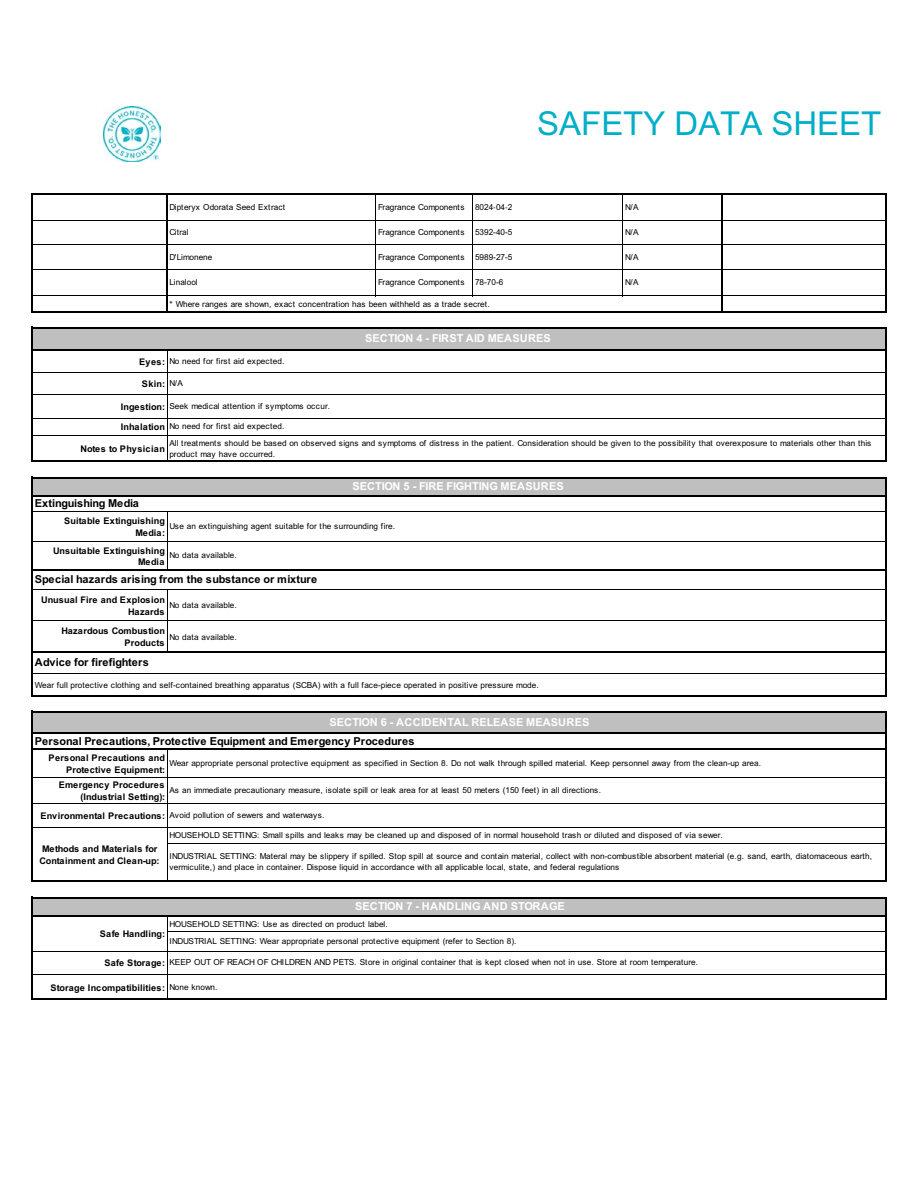
<style>
.page{position:relative;width:918px;height:1188px;background:#fff}
.page>*{position:absolute;margin:0;border:0;box-sizing:border-box;transform-origin:0 0}
.t1{font:33px "Arial";color:#00aec7}
.t2{font:700 10.95px "Arial";color:#000}
.t3{font:700 10.95px "Arial";color:#fff}
.t4{font:700 10.95px "Arial";letter-spacing:-.025em;color:#000}
.t5{font:700 9.15px/11.9px "Arial";letter-spacing:.01em;color:#000;text-align:right}
.t6{font:700 9.15px/11.9px "Arial";letter-spacing:-.01em;color:#000;text-align:right}
.t7{font:8.25px/10.9px "Arial";color:#000}
.s1{font-family:"Cambria Math"}
</style>
<div class="page">
<div style="left:33px;top:328px;width:854px;height:22px;background:#bfbfbf"></div>
<div style="left:33px;top:478px;width:854px;height:19px;background:#bfbfbf"></div>
<div style="left:33px;top:712px;width:854px;height:22px;background:#bfbfbf"></div>
<div style="left:33px;top:898px;width:854px;height:19px;background:#bfbfbf"></div>
<hr style="left:33px;top:220px;width:133px;height:1px;background:#000">
<hr style="left:168px;top:220px;width:553px;height:1px;background:#000">
<hr style="left:33px;top:244px;width:133px;height:1px;background:#000">
<hr style="left:168px;top:244px;width:553px;height:1px;background:#000">
<hr style="left:33px;top:269px;width:133px;height:1px;background:#000">
<hr style="left:168px;top:269px;width:553px;height:1px;background:#000">
<hr style="left:33px;top:296px;width:133px;height:1px;background:#000">
<hr style="left:168px;top:296px;width:553px;height:1px;background:#000">
<hr style="left:31px;top:193px;width:2px;height:120px;background:#000">
<hr style="left:885px;top:195px;width:2px;height:118px;background:#000">
<hr style="left:166px;top:195px;width:2px;height:118px;background:#000">
<hr style="left:31px;top:327px;width:2px;height:135px;background:#000">
<hr style="left:885px;top:328px;width:2px;height:134px;background:#000">
<hr style="left:167px;top:350px;width:1px;height:110px;background:#000">
<hr style="left:167px;top:512px;width:1px;height:57px;background:#000">
<hr style="left:31px;top:477px;width:2px;height:220px;background:#000">
<hr style="left:885px;top:479px;width:2px;height:218px;background:#000">
<hr style="left:167px;top:590px;width:1px;height:61px;background:#000">
<hr style="left:31px;top:711px;width:2px;height:171px;background:#000">
<hr style="left:885px;top:713px;width:2px;height:169px;background:#000">
<hr style="left:167px;top:750px;width:1px;height:130px;background:#000">
<hr style="left:31px;top:897px;width:2px;height:103px;background:#000">
<hr style="left:167px;top:917px;width:1px;height:81px;background:#000">
<hr style="left:375px;top:195px;width:1px;height:101px;background:#000">
<hr style="left:472px;top:195px;width:1px;height:101px;background:#000">
<hr style="left:622px;top:195px;width:1px;height:101px;background:#000">
<hr style="left:721px;top:195px;width:2px;height:118px;background:#000">
<hr style="left:885px;top:899px;width:2px;height:101px;background:#000">
<hr style="left:33px;top:193px;width:854px;height:2px;background:#000">
<hr style="left:723px;top:220px;width:162px;height:1px;background:#000">
<hr style="left:723px;top:244px;width:162px;height:1px;background:#000">
<hr style="left:723px;top:269px;width:162px;height:1px;background:#000">
<hr style="left:723px;top:296px;width:162px;height:1px;background:#000">
<hr style="left:33px;top:311px;width:854px;height:2px;background:#000">
<hr style="left:33px;top:327px;width:854px;height:1px;background:#000">
<hr style="left:33px;top:349px;width:854px;height:1px;background:#000">
<hr style="left:33px;top:372px;width:852px;height:1px;background:#000">
<hr style="left:33px;top:394px;width:852px;height:1px;background:#000">
<hr style="left:33px;top:418px;width:852px;height:1px;background:#000">
<hr style="left:33px;top:435px;width:852px;height:1px;background:#000">
<hr style="left:33px;top:460px;width:854px;height:2px;background:#000">
<hr style="left:33px;top:477px;width:854px;height:2px;background:#000">
<hr style="left:33px;top:495px;width:854px;height:2px;background:#000">
<hr style="left:33px;top:511px;width:852px;height:1px;background:#000">
<hr style="left:33px;top:541px;width:852px;height:1px;background:#000">
<hr style="left:33px;top:569px;width:854px;height:2px;background:#000">
<hr style="left:33px;top:589px;width:852px;height:1px;background:#000">
<hr style="left:33px;top:620px;width:852px;height:1px;background:#000">
<hr style="left:33px;top:651px;width:854px;height:2px;background:#000">
<hr style="left:33px;top:673px;width:852px;height:1px;background:#000">
<hr style="left:33px;top:695px;width:854px;height:2px;background:#000">
<hr style="left:33px;top:711px;width:854px;height:2px;background:#000">
<hr style="left:33px;top:732px;width:854px;height:2px;background:#000">
<hr style="left:33px;top:748px;width:854px;height:2px;background:#000">
<hr style="left:33px;top:777px;width:852px;height:1px;background:#000">
<hr style="left:33px;top:803px;width:852px;height:1px;background:#000">
<hr style="left:33px;top:827px;width:852px;height:1px;background:#000">
<hr style="left:168px;top:843px;width:717px;height:1px;background:#000">
<hr style="left:33px;top:880px;width:854px;height:2px;background:#000">
<hr style="left:33px;top:897px;width:854px;height:2px;background:#000">
<hr style="left:33px;top:915px;width:854px;height:2px;background:#000">
<hr style="left:168px;top:931px;width:717px;height:1px;background:#000">
<hr style="left:33px;top:951px;width:852px;height:1px;background:#000">
<hr style="left:33px;top:974px;width:852px;height:1px;background:#000">
<hr style="left:33px;top:998px;width:854px;height:2px;background:#000">
<img style="left:103px;top:106px;width:58px;height:55px">
<h1 class="t1" style="left:537px;top:101px;width:346px">SAFETY DATA SHEET</h1>
<p class="t7" style="left:169px;top:202px;width:117px">Dipteryx Odorata Seed Extract</p>
<p class="t7" style="left:378px;top:202px;width:88px">Fragrance Components</p>
<p class="t7" style="left:475px;top:202px;width:39px">8024<span class="s1">-</span>04<span class="s1">-</span>2</p>
<p class="t7" style="left:625px;top:202px;width:15px">N/A</p>
<p class="t7" style="left:169px;top:227px;width:21px">Citral</p>
<p class="t7" style="left:378px;top:227px;width:88px">Fragrance Components</p>
<p class="t7" style="left:475px;top:227px;width:39px">5392-40-5</p>
<p class="t7" style="left:625px;top:227px;width:15px">N/A</p>
<p class="t7" style="left:169px;top:251px;width:45px">D'Limonene</p>
<p class="t7" style="left:378px;top:251px;width:88px">Fragrance Components</p>
<p class="t7" style="left:475px;top:251px;width:39px">5989-27-5</p>
<p class="t7" style="left:625px;top:251px;width:15px">N/A</p>
<p class="t7" style="left:169px;top:277px;width:30px">Linalool</p>
<p class="t7" style="left:378px;top:277px;width:88px">Fragrance Components</p>
<p class="t7" style="left:475px;top:277px;width:30px">78-70-6</p>
<p class="t7" style="left:625px;top:277px;width:15px">N/A</p>
<p class="t7" style="left:169px;top:298px;width:322px">* Where ranges are shown, exact concentration has been withheld as a trade secret.</p>
<h2 class="t3" style="left:365px;top:331px;width:187px">SECTION 4 - FIRST AID MEASURES</h2>
<p class="t7" style="left:169px;top:356px;width:116px">No need for first aid expected.</p>
<p class="t5" style="left:139px;top:356px;width:27px">Eyes:</p>
<p class="t5" style="left:142px;top:378px;width:25px">Skin:</p>
<p class="t5" style="left:121px;top:397px;width:46px;line-height:20.1px;text-align:left">Ingestion:<br>Inhalation</p>
<p class="t5" style="left:81px;top:443px;width:86px">Notes to Physician</p>
<p class="t7" style="left:169px;top:378px;width:15px">N/A</p>
<p class="t7" style="left:169px;top:401px;width:162px">Seek medical attention if symptoms occur.</p>
<p class="t7" style="left:169px;top:418px;width:703px;line-height:16.5px">No need for first aid expected.<br>All treatments should be based on observed signs and symptoms of distress in the patient. Consideration should be given to the possibility that overexposure to materials other than this</p>
<p class="t7" style="left:169px;top:448px;width:107px">product may have occurred.</p>
<h2 class="t4" style="left:35px;top:495px;width:106px">Extinguishing Media</h2>
<h2 class="t3" style="left:352px;top:479px;width:213px">SECTION 5 - FIRE FIGHTING MEASURES</h2>
<p class="t5" style="left:64px;top:515px;width:102px">Suitable Extinguishing<br>Media:</p>
<p class="t6" style="left:53px;top:545px;width:113px">Unsuitable Extinguishing<br>Media</p>
<p class="t5" style="left:41px;top:594px;width:125px">Unusual Fire and Explosion<br>Hazards</p>
<p class="t6" style="left:61px;top:625px;width:105px">Hazardous Combustion<br>Products</p>
<p class="t7" style="left:169px;top:520px;width:227px">Use an extinguishing agent suitable for the surrounding fire.</p>
<p class="t7" style="left:169px;top:550px;width:69px">No data available.</p>
<h2 class="t2" style="left:35px;top:571px;width:284px">Special hazards arising from the substance or mixture</h2>
<p class="t7" style="left:169px;top:599px;width:69px">No data available.</p>
<p class="t7" style="left:169px;top:631px;width:69px">No data available.</p>
<h2 class="t2" style="left:35px;top:655px;width:116px">Advice for firefighters</h2>
<p class="t7" style="left:35px;top:680px;width:505px">Wear full protective clothing and self-contained breathing apparatus (SCBA) with a full face-piece operated in positive pressure mode.</p>
<h2 class="t3" style="left:330px;top:714px;width:261px">SECTION 6 - ACCIDENTAL RELEASE MEASURES</h2>
<h2 class="t2" style="left:35px;top:733px;width:381px">Personal Precautions, Protective Equipment and Emergency Procedures</h2>
<p class="t5" style="left:49px;top:752px;width:118px">Personal Precautions and<br>Protective Equipment:</p>
<p class="t5" style="left:59px;top:779px;width:108px">Emergency Procedures (Industrial Setting):</p>
<p class="t5" style="left:40px;top:810px;width:126px">Environmental Precautions:</p>
<p class="t7" style="left:169px;top:757px;width:593px">Wear appropriate personal protective equipment as specified in Section 8. Do not walk through spilled material. Keep personnel away from the clean-up area.</p>
<p class="t7" style="left:169px;top:785px;width:433px">As an immediate precautionary measure, isolate spill or leak area for at least 50 meters (150 feet) in all directions.</p>
<p class="t7" style="left:169px;top:810px;width:157px">Avoid pollution of sewers and waterways.</p>
<p class="t7" style="left:169px;top:830px;width:555px">HOUSEHOLD SETTING: Small spills and leaks may be cleaned up and disposed of in normal household trash or diluted and disposed of via sewer.</p>
<p class="t6" style="left:39px;top:843px;width:122px;text-align:left">Methods and Materials for<br>Containment and Clean-up:</p>
<p class="t7" style="left:169px;top:851px;width:704px">INDUSTRIAL SETTING: Materal may be slippery if spilled. Stop spill at source and contain material, collect with non-combustible absorbent material (e.g. sand, earth, diatomaceous earth, vermiculite,) and place in container. Dispose liquid in accordance with all applicable local, state, and federal regulations</p>
<h2 class="t3" style="left:355px;top:899px;width:211px">SECTION 7 - HANDLING AND STORAGE</h2>
<p class="t5" style="left:100px;top:928px;width:67px">Safe Handling:</p>
<p class="t7" style="left:169px;top:915px;width:349px;line-height:17.4px">HOUSEHOLD SETTING: Use as directed on product label.<br>INDUSTRIAL SETTING: Wear appropriate personal protective equipment (refer to Section 8).</p>
<p class="t7" style="left:169px;top:957px;width:530px">KEEP OUT OF REACH OF CHILDREN AND PETS. Store in original container that is kept closed when not in use. Store at room temperature.</p>
<p class="t5" style="left:104px;top:957px;width:62px">Safe Storage:</p>
<p class="t5" style="left:50px;top:982px;width:116px">Storage Incompatibilities:</p>
<p class="t7" style="left:169px;top:982px;width:50px">None known.</p>
</div>
